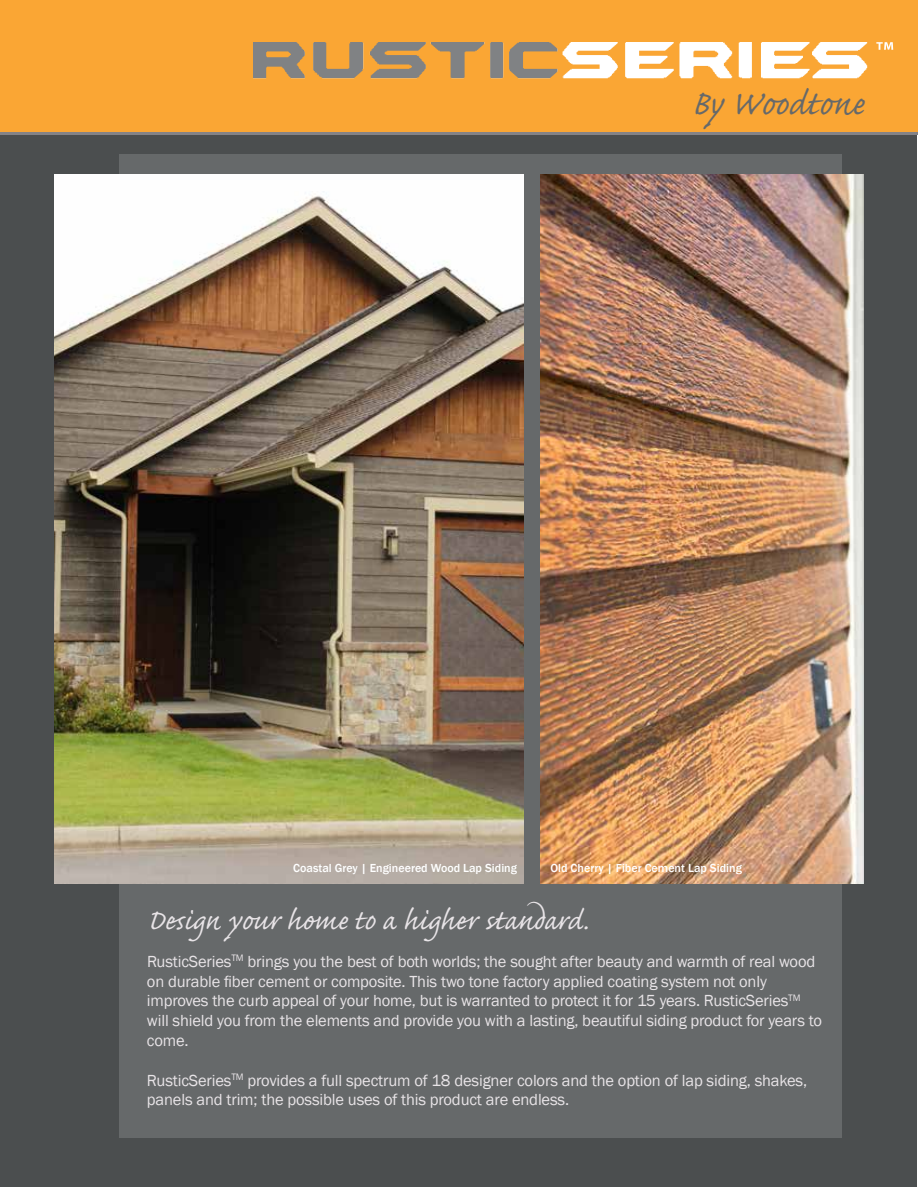
<style>
.page{position:relative;width:918px;height:1188px;background:#fff}
.page>*{position:absolute;margin:0;border:0;box-sizing:border-box;transform-origin:0 0}
.t1{font:43.5px "Caflisch Script Pro";letter-spacing:.005em;color:#66696a}
.t2{font:36px "Caflisch Script Pro";color:#e8e4e7}
.t3{font:16.5px/19.8px "Franklin Gothic";letter-spacing:-.01em;color:#e8e4e7}
.t4{font:500 12px "Franklin Gothic";color:#fff}
</style>
<div class="page">
<div style="left:1px;top:134px;width:916px;height:1053px;background:#4b4e4f"></div>
<div style="left:119px;top:154px;width:723px;height:984px;background:#66696a"></div>
<img style="left:540px;top:174px;width:324px;height:710px">
<div style="left:0;top:0;width:918px;height:134px;background:#faa634"></div>
<img style="left:254px;top:42px;width:613px;height:37px">
<svg style="left:876px;top:42px;width:17px;height:8px"></svg>
<img style="left:54px;top:174px;width:470px;height:709px">
<hr style="left:0;top:132px;width:918px;height:3px;background:#848387">
<h1 class="t1" style="left:692px;top:81px;width:175px">By Woodtone</h1>
<p class="t4" style="left:293px;top:861px;width:225px">Coastal Grey | Engineered Wood Lap Siding</p>
<p class="t4" style="left:550px;top:861px;width:193px">Old Cherry | Fiber Cement Lap Siding</p>
<h2 class="t2" style="left:147px;top:902px;width:443px">Design your home to a higher standard.</h2>
<p class="t3" style="left:147px;top:952px;width:677px">RusticSeries<sup>TM</sup> brings you the best of both worlds; the sought after beauty and warmth of real wood on durable fiber cement or composite. This two tone factory applied coating system not only improves the curb appeal of your home, but is warranted to protect it for 15 years. RusticSeries<sup>TM </sup>will shield you from the elements and provide you with a lasting, beautiful siding product for years to come.</p>
<p class="t3" style="left:147px;top:1071px;width:662px">RusticSeries<sup>TM</sup> provides a full spectrum of 18 designer colors and the option of lap siding, shakes, panels and trim; the possible uses of this product are endless.</p>
</div>
